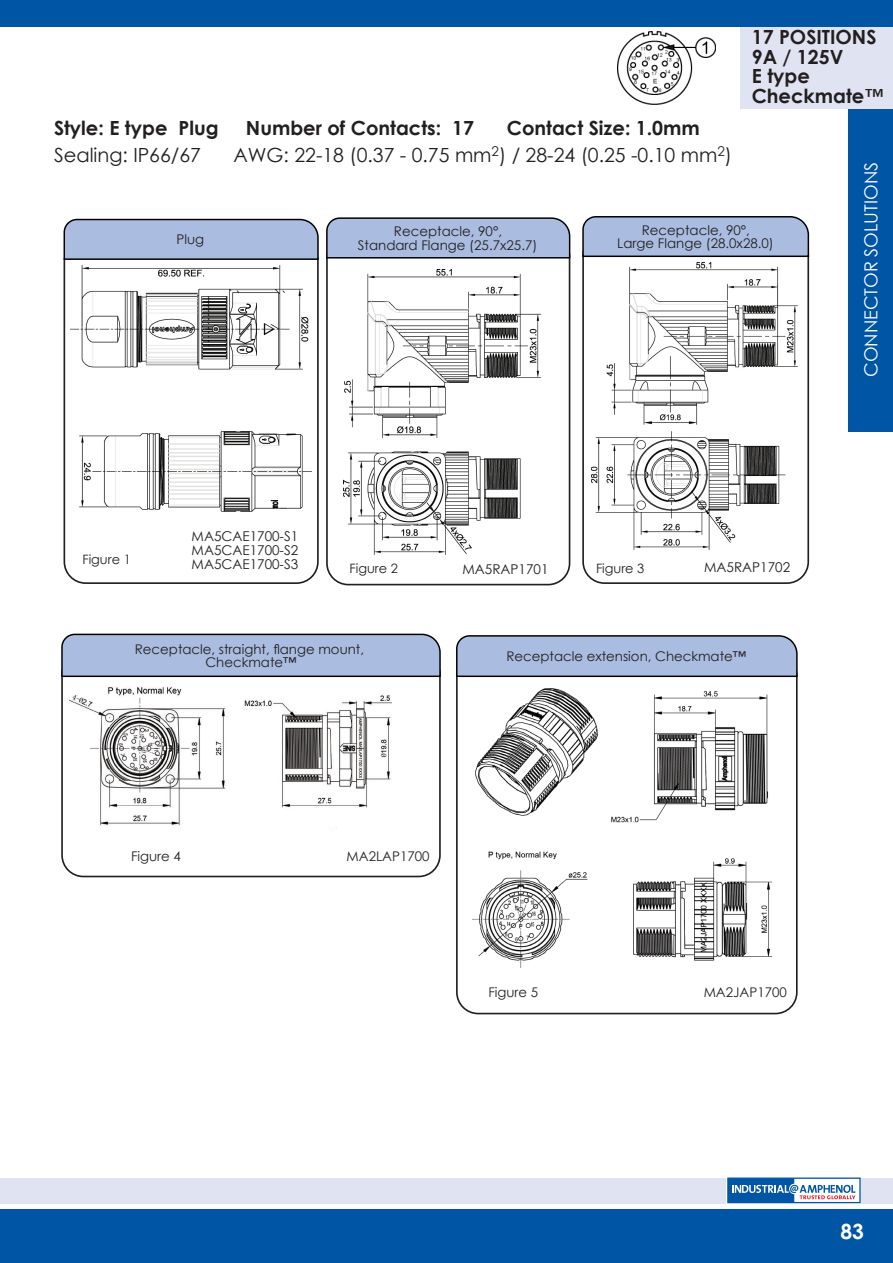
<style>
.page{position:relative;width:893px;height:1263px;background:#fff}
.page>*{position:absolute;margin:0;border:0;box-sizing:border-box;transform-origin:0 0}
.t1{font:700 21px "Century Gothic";color:#fff}
.GROUP_SHEL_SZ_HEADER{font:19.5px "Century Gothic";color:#231f20}
.GROUP_SHEL_SZ_HEADER-2{font:700 19.5px "Century Gothic";color:#231f20}
.Connector_Position_H{font:700 19.5px/19.5px "Century Gothic";color:#231f20}
.t2{font:18px "Century Gothic";color:#fff}
.Part_Image_Header_fo{font:13.5px "Century Gothic";color:#231f20}
.Part_Image_Header_fo-2{font:13.35px "Century Gothic";color:#231f20}
.Part_Image_Header_fo-3{font:12.9px "Century Gothic";color:#231f20}
</style>
<div class="page">
<div style="left:849px;top:108px;width:44px;height:323px;background:#0155a5"></div>
<img style="left:71px;top:266px;width:241px;height:245px">
<div style="left:64px;top:239px;width:255px;height:345px;border:2px solid #231f20;border-radius:21px"></div>
<svg style="left:63px;top:218px;width:256px;height:43px;background:#a1b1cf"></svg>
<img style="left:344px;top:270px;width:197px;height:284px">
<div style="left:326px;top:235px;width:244px;height:350px;border:2px solid #231f20;border-radius:21px"></div>
<svg style="left:326px;top:217px;width:245px;height:42px;background:#9fafce"></svg>
<img style="left:592px;top:263px;width:205px;height:287px">
<div style="left:582px;top:233px;width:227px;height:351px;border:2px solid #231f20;border-radius:21px"></div>
<svg style="left:582px;top:216px;width:228px;height:42px;background:#9fafcd"></svg>
<div style="left:61px;top:652px;width:380px;height:225px;border:2px solid #231f20;border-radius:21px"></div>
<svg style="left:61px;top:633px;width:380px;height:45px;background:#a1b1d0"></svg>
<img style="left:69px;top:687px;width:323px;height:142px">
<div style="left:456px;top:653px;width:342px;height:361px;border:2px solid #231f20;border-radius:21px"></div>
<svg style="left:456px;top:635px;width:342px;height:43px;background:#9fafcf"></svg>
<img style="left:472px;top:688px;width:299px;height:280px">
<div style="left:741px;top:27px;width:152px;height:82px;background:#e0e4f2"></div>
<img style="left:617px;top:31px;width:99px;height:74px">
<div style="left:0;top:1210px;width:893px;height:53px;background:#0155a5"></div>
<div style="left:0;top:0;width:893px;height:26px;background:#0155a5"></div>
<div style="left:0;top:1178px;width:893px;height:26px;background:#e0e4f2"></div>
<div style="left:727px;top:1177px;width:134px;height:27px;background:#fff"></div>
<div style="left:727px;top:1177px;width:134px;height:26px;border:1px solid #0155a5"></div>
<svg style="left:728px;top:1178px;width:127px;height:24px"></svg>
<p class="Connector_Position_H" style="left:752px;top:27px;width:134px">17 POSITIONS<br>9A / 125V<br>E type<br>Checkmate™</p>
<p class="GROUP_SHEL_SZ_HEADER-2" style="left:54px;top:113px;width:166px">Style: E type Plug</p>
<p class="GROUP_SHEL_SZ_HEADER-2" style="left:246px;top:113px;width:230px">Number of Contacts: 17</p>
<p class="GROUP_SHEL_SZ_HEADER-2" style="left:507px;top:113px;width:195px">Contact Size: 1.0mm</p>
<p class="GROUP_SHEL_SZ_HEADER" style="left:54px;top:141px;width:149px">Sealing: IP66/67</p>
<p class="GROUP_SHEL_SZ_HEADER" style="left:233px;top:141px;width:500px">AWG: 22-18 (0.37 - 0.75 mm<sup>2</sup>) / 28-24 (0.25 -0.10 mm<sup>2</sup>)</p>
<p class="Part_Image_Header_fo-2" style="left:176px;top:230px;width:29px">Plug</p>
<p class="Part_Image_Header_fo-2" style="left:394px;top:222px;width:110px">Receptacle, 90°,</p>
<p class="Part_Image_Header_fo-2" style="left:358px;top:235px;width:181px">Standard Flange (25.7x25.7)</p>
<p class="Part_Image_Header_fo-2" style="left:642px;top:221px;width:110px">Receptacle, 90°,</p>
<p class="Part_Image_Header_fo-2" style="left:617px;top:234px;width:158px">Large Flange (28.0x28.0)</p>
<p class="Part_Image_Header_fo-3" style="left:82px;top:550px;width:50px">Figure 1</p>
<p class="Part_Image_Header_fo" style="left:192px;top:527px;width:108px">MA5CAE1700-S1</p>
<p class="Part_Image_Header_fo" style="left:192px;top:541px;width:108px">MA5CAE1700-S2</p>
<p class="Part_Image_Header_fo" style="left:192px;top:554px;width:108px">MA5CAE1700-S3</p>
<p class="Part_Image_Header_fo-3" style="left:350px;top:559px;width:50px">Figure 2</p>
<p class="Part_Image_Header_fo-2" style="left:135px;top:639px;width:231px">Receptacle, straight, flange mount,</p>
<p class="Part_Image_Header_fo-2" style="left:205px;top:653px;width:93px">Checkmate™</p>
<p class="Part_Image_Header_fo" style="left:463px;top:560px;width:87px">MA5RAP1701</p>
<p class="Part_Image_Header_fo" style="left:704px;top:558px;width:87px">MA5RAP1702</p>
<p class="Part_Image_Header_fo-3" style="left:596px;top:559px;width:50px">Figure 3</p>
<p class="Part_Image_Header_fo-2" style="left:506px;top:647px;width:241px">Receptacle extension, Checkmate™</p>
<p class="Part_Image_Header_fo-2" style="left:131px;top:847px;width:51px">Figure 4</p>
<p class="Part_Image_Header_fo-2" style="left:347px;top:847px;width:84px">MA2LAP1700</p>
<p class="Part_Image_Header_fo-2" style="left:488px;top:983px;width:51px">Figure 5</p>
<p class="Part_Image_Header_fo-2" style="left:704px;top:983px;width:85px">MA2JAP1700</p>
<h3 class="t2" style="left:858px;top:377px;width:216px;rotate:-90deg">CONNECTOR SOLUTIONS</h3>
<h1 class="t1" style="left:840px;top:1215px;width:25px">83</h1>
</div>
